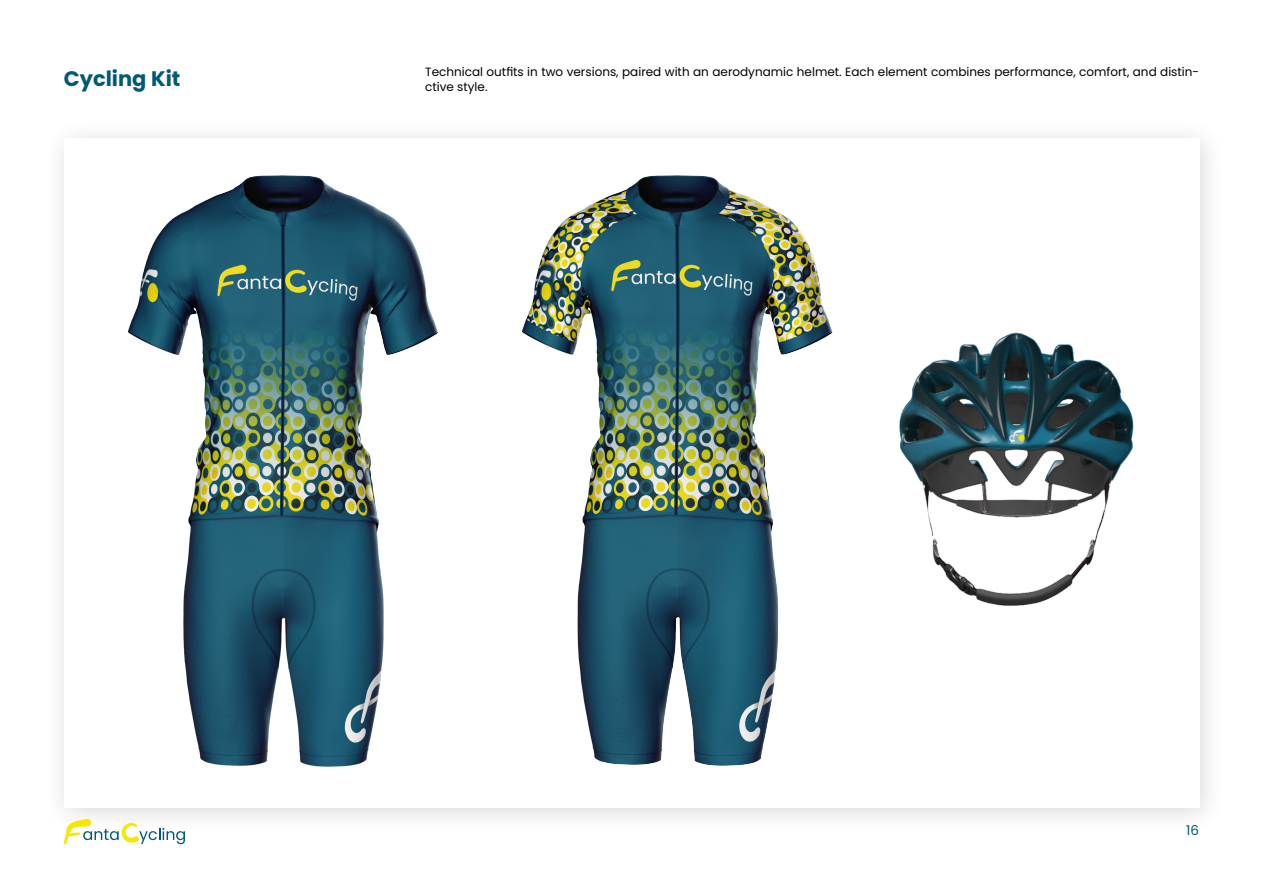
<style>
.page{position:relative;width:1263px;height:893px;background:#fff}
.page>*{position:absolute;margin:0;border:0;box-sizing:border-box;transform-origin:0 0}
.t1{font:700 21px "Poppins";color:#005975}
.t2{font:13.5px "Poppins";color:#005975}
.t3{font:12px/14.4px "Poppins";color:#000}
</style>
<div class="page">
<div style="left:44px;top:118px;width:1181px;height:716px;background:#000;opacity:.15"></div>
<div style="left:64px;top:138px;width:1135px;height:670px;background:#fff"></div>
<svg style="left:64px;top:818px;width:121px;height:26px"></svg>
<img style="left:128px;top:175px;width:310px;height:592px">
<img style="left:522px;top:175px;width:311px;height:591px">
<img style="left:899px;top:332px;width:235px;height:274px">
<p class="t1" style="left:64px;top:66px;width:118px">Cycling Kit</p>
<p class="t3" style="left:425px;top:65px;width:775px">Technical outfits in two versions, paired with an aerodynamic helmet. Each element combines performance, comfort, and distin&shy;ctive style.</p>
<p class="t2" style="left:1186px;top:822px;width:14px">16</p>
</div>
